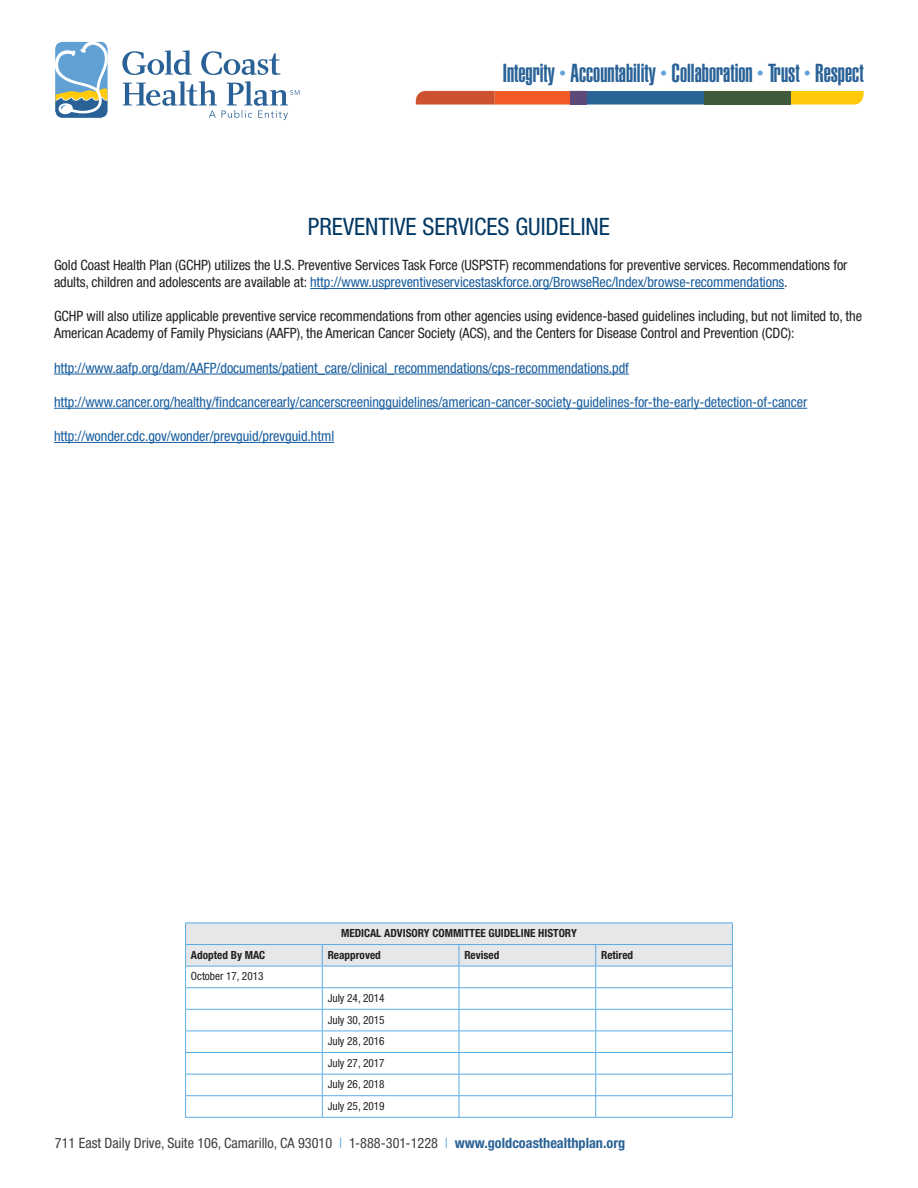
<style>
.page{position:relative;width:918px;height:1188px;background:#fff}
.page>*{position:absolute;margin:0;border:0;box-sizing:border-box;transform-origin:0 0}
.t1{font:25.65px "Helvetica LT Std Ultra Comp";color:#2a6297}
.t2{font:condensed 24px "Helvetica Neue";color:#003864}
.t3{font:condensed 14.25px/17.1px "Helvetica Neue";letter-spacing:-.005em;color:#231f20}
.t4{font:condensed 14.25px "Helvetica Neue";letter-spacing:-.005em;color:#175d9e}
.t5{font:condensed 14.25px "Helvetica Neue";color:#3e3e3f}
.t6{font:condensed 11.25px "Helvetica Neue";color:#231f20}
.t7{font:700 condensed 11.25px "Helvetica Neue";color:#231f20}
.s1{color:#175d9e}
.s2{color:#5aace5}
.s3{font-weight:700;color:#2a6297}
</style>
<div class="page">
<svg style="left:416px;top:91px;width:448px;height:14px"></svg>
<svg style="left:122px;top:50px;width:159px;height:25px"></svg>
<svg style="left:55px;top:41px;width:53px;height:77px"></svg>
<svg style="left:123px;top:81px;width:176px;height:39px"></svg>
<hr style="left:310px;top:288px;width:474px;height:1px;background:#175d9e">
<hr style="left:54px;top:374px;width:575px;height:1px;background:#175d9e">
<hr style="left:54px;top:408px;width:753px;height:1px;background:#175d9e">
<hr style="left:54px;top:442px;width:280px;height:1px;background:#175d9e">
<svg style="left:185px;top:923px;width:548px;height:194px"></svg>
<hr style="left:185px;top:1117px;width:137px;height:1px;background:#5aace5">
<hr style="left:322px;top:1117px;width:137px;height:1px;background:#5aace5">
<hr style="left:459px;top:1117px;width:137px;height:1px;background:#5aace5">
<hr style="left:596px;top:1117px;width:137px;height:1px;background:#5aace5">
<h1 class="t1" style="left:503px;top:58px;width:362px">Integrity <sup>•</sup> Accountability <sup>•</sup> Collaboration <sup>•</sup> Trust <sup>•</sup> Respect</h1>
<p class="t2" style="left:308px;top:213px;width:304px">PREVENTIVE SERVICES GUIDELINE</p>
<p class="t3" style="left:54px;top:256px;width:795px">Gold Coast Health Plan (GCHP) utilizes the U.S. Preventive Services Task Force (USPSTF) recommendations for preventive services. Recommendations for adults, children and adolescents are available at: <span class="s1">http://www.uspreventiveservicestaskforce.org/BrowseRec/Index/browse-recommendations</span>.</p>
<p class="t3" style="left:54px;top:308px;width:810px">GCHP will also utilize applicable preventive service recommendations from other agencies using evidence-based guidelines including, but not limited to, the<br>American Academy of Family Physicians (AAFP), the American Cancer Society (ACS), and the Centers for Disease Control and Prevention (CDC):</p>
<p class="t4" style="left:54px;top:359px;width:577px">http://www.aafp.org/dam/AAFP/documents/patient_care/clinical_recommendations/cps-recommendations.pdf</p>
<p class="t4" style="left:54px;top:394px;width:755px">http://www.cancer.org/healthy/findcancerearly/cancerscreeningguidelines/american-cancer-society-guidelines-for-the-early-detection-of-cancer</p>
<p class="t4" style="left:54px;top:428px;width:282px">http://wonder.cdc.gov/wonder/prevguid/prevguid.html</p>
<p class="t7" style="left:341px;top:926px;width:237px">MEDICAL ADVISORY COMMITTEE GUIDELINE HISTORY</p>
<p class="t7" style="left:191px;top:948px;width:76px">Adopted By MAC</p>
<p class="t7" style="left:328px;top:948px;width:55px">Reapproved</p>
<p class="t7" style="left:464px;top:948px;width:36px">Revised</p>
<p class="t7" style="left:601px;top:948px;width:34px">Retired</p>
<p class="t6" style="left:191px;top:970px;width:74px">October 17, 2013</p>
<p class="t6" style="left:328px;top:991px;width:58px">July 24, 2014</p>
<p class="t6" style="left:328px;top:1013px;width:58px">July 30, 2015</p>
<p class="t6" style="left:328px;top:1035px;width:58px">July 28, 2016</p>
<p class="t6" style="left:328px;top:1056px;width:58px">July 27, 2017</p>
<p class="t6" style="left:328px;top:1078px;width:58px">July 26, 2018</p>
<p class="t6" style="left:328px;top:1099px;width:58px">July 25, 2019</p>
<p class="t5" style="left:55px;top:1135px;width:572px">711 East Daily Drive, Suite 106, Camarillo, CA 93010 <span class="s2">|</span> 1-888-301-1228 <span class="s2">|</span> <span class="s3">www.goldcoasthealthplan.org</span></p>
</div>
